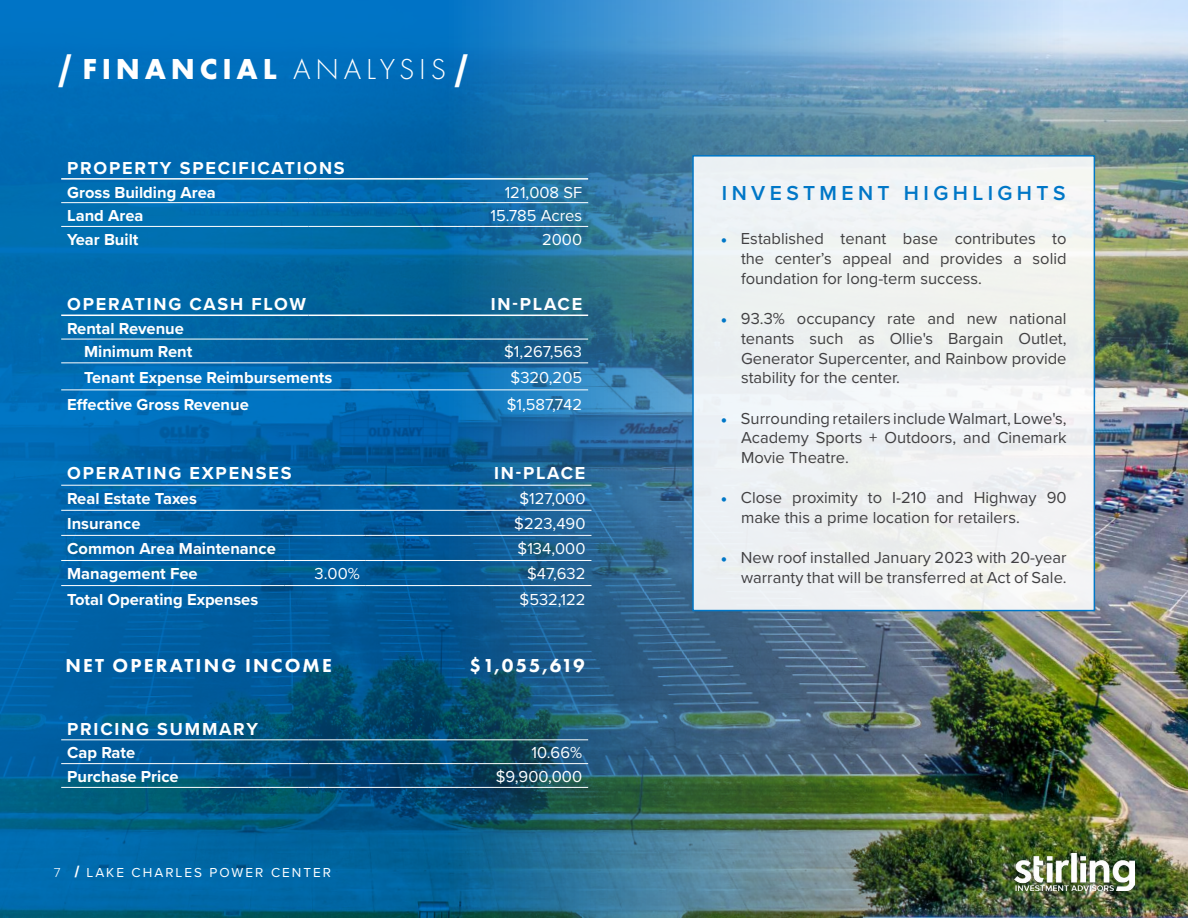
<style>
.page{position:relative;width:1188px;height:918px;background:#fff}
.page>*{position:absolute;margin:0;border:0;box-sizing:border-box;transform-origin:0 0}
.t1{font:700 30px "Futura PT";letter-spacing:.16em;color:#fff}
.t2{font:600 21px "Proxima Nova";letter-spacing:.21em;color:#0077c7}
.t3{font:800 19.5px "Futura PT";letter-spacing:.11em;color:#fff}
.t4{font:700 18px "Proxima Nova";letter-spacing:.1em;color:#fff}
.t5{font:16.5px/19.8px "Proxima Nova";color:#414042;text-align:justify}
.t6{font:700 16.5px/23.5px "Proxima Nova";color:#fff}
.t7{font:16.5px "Proxima Nova";color:#fff}
.t8{font:13.5px "Proxima Nova";letter-spacing:.15em;color:#fff}
.s1{font-style:italic;font-size:33px}
.s2{font-weight:300}
.s3{font-family:"Proxima Nova Extrabld";font-style:italic;font-size:16.5px}
.s4{font-family:"Minion Pro";color:#0077c7}
</style>
<div class="page">
<img style="left:1063px;top:0;width:125px;height:918px">
<img style="left:0;top:0;width:1063px;height:918px">
<hr style="left:61px;top:339px;width:247px;height:1px;background:#fff">
<hr style="left:308px;top:339px;width:128px;height:1px;background:#fff">
<hr style="left:436px;top:339px;width:152px;height:1px;background:#fff">
<hr style="left:61px;top:363px;width:247px;height:1px;background:#fff">
<hr style="left:308px;top:363px;width:128px;height:1px;background:#fff">
<hr style="left:436px;top:363px;width:152px;height:1px;background:#fff">
<hr style="left:61px;top:390px;width:247px;height:1px;background:#fff">
<hr style="left:308px;top:390px;width:128px;height:1px;background:#fff">
<hr style="left:436px;top:390px;width:152px;height:1px;background:#fff">
<hr style="left:61px;top:315px;width:247px;height:1px;background:#fff">
<hr style="left:308px;top:315px;width:128px;height:1px;background:#fff">
<hr style="left:436px;top:315px;width:152px;height:1px;background:#fff">
<hr style="left:61px;top:485px;width:224px;height:1px;background:#fff">
<hr style="left:285px;top:485px;width:81px;height:1px;background:#fff">
<hr style="left:366px;top:485px;width:225px;height:1px;background:#fff">
<hr style="left:61px;top:510px;width:224px;height:1px;background:#fff">
<hr style="left:285px;top:510px;width:81px;height:1px;background:#fff">
<hr style="left:366px;top:510px;width:225px;height:1px;background:#fff">
<hr style="left:61px;top:535px;width:224px;height:1px;background:#fff">
<hr style="left:285px;top:535px;width:81px;height:1px;background:#fff">
<hr style="left:366px;top:535px;width:225px;height:1px;background:#fff">
<hr style="left:61px;top:560px;width:224px;height:1px;background:#fff">
<hr style="left:285px;top:560px;width:81px;height:1px;background:#fff">
<hr style="left:366px;top:560px;width:225px;height:1px;background:#fff">
<hr style="left:61px;top:585px;width:224px;height:1px;background:#fff">
<hr style="left:285px;top:585px;width:81px;height:1px;background:#fff">
<hr style="left:366px;top:585px;width:225px;height:1px;background:#fff">
<hr style="left:61px;top:740px;width:247px;height:1px;background:#fff">
<hr style="left:308px;top:740px;width:128px;height:1px;background:#fff">
<hr style="left:436px;top:740px;width:152px;height:1px;background:#fff">
<hr style="left:61px;top:787px;width:247px;height:1px;background:#fff">
<hr style="left:308px;top:787px;width:128px;height:1px;background:#fff">
<hr style="left:436px;top:787px;width:152px;height:1px;background:#fff">
<hr style="left:61px;top:763px;width:247px;height:1px;background:#fff">
<hr style="left:308px;top:763px;width:128px;height:1px;background:#fff">
<hr style="left:436px;top:763px;width:152px;height:1px;background:#fff">
<hr style="left:61px;top:202px;width:247px;height:1px;background:#fff">
<hr style="left:308px;top:202px;width:128px;height:1px;background:#fff">
<hr style="left:436px;top:202px;width:152px;height:1px;background:#fff">
<hr style="left:61px;top:178px;width:247px;height:2px;background:#fff">
<hr style="left:308px;top:178px;width:128px;height:2px;background:#fff">
<hr style="left:436px;top:178px;width:152px;height:2px;background:#fff">
<hr style="left:61px;top:226px;width:247px;height:1px;background:#fff">
<hr style="left:308px;top:226px;width:128px;height:1px;background:#fff">
<hr style="left:436px;top:226px;width:152px;height:1px;background:#fff">
<div style="left:693px;top:156px;width:401px;height:455px;background:#eff2f2"></div>
<div style="left:692px;top:155px;width:403px;height:456px;border:2px solid #0077c7"></div>
<img style="left:1014px;top:853px;width:121px;height:38px">
<h1 class="t1" style="left:54px;top:50px;width:425px"><span class="s1">|</span>FINANCIAL <span class="s2">ANALYSIS</span><span class="s1">|</span></h1>
<p class="t4" style="left:67px;top:154px;width:279px">PROPERTY SPECIFICATIONS</p>
<p class="t6" style="left:67px;top:180px;width:150px">Gross Building Area</p>
<p class="t7" style="left:505px;top:180px;width:79px">121,008 SF</p>
<p class="t6" style="left:67px;top:203px;width:78px">Land Area</p>
<p class="t7" style="left:491px;top:203px;width:93px">15.785 Acres</p>
<p class="t6" style="left:67px;top:227px;width:73px">Year Built</p>
<p class="t7" style="left:542px;top:227px;width:41px">2000</p>
<p class="t4" style="left:67px;top:291px;width:240px">OPERATING CASH FLOW</p>
<p class="t4" style="left:491px;top:291px;width:93px">IN-PLACE</p>
<p class="t6" style="left:84px;top:316px;width:110px;text-indent:-17px">Rental Revenue<br>Minimum Rent</p>
<p class="t7" style="left:504px;top:340px;width:79px">$1,267,563</p>
<p class="t6" style="left:84px;top:365px;width:250px">Tenant Expense Reimbursements</p>
<p class="t7" style="left:511px;top:365px;width:73px">$320,205</p>
<p class="t6" style="left:67px;top:392px;width:183px">Effective Gross Revenue</p>
<p class="t7" style="left:507px;top:392px;width:77px">$1,587,742</p>
<p class="t4" style="left:67px;top:460px;width:226px">OPERATING EXPENSES</p>
<p class="t4" style="left:494px;top:460px;width:93px">IN-PLACE</p>
<p class="t6" style="left:67px;top:487px;width:131px">Real Estate Taxes</p>
<p class="t7" style="left:519px;top:486px;width:68px">$127,000</p>
<p class="t6" style="left:67px;top:512px;width:75px">Insurance</p>
<p class="t7" style="left:514px;top:512px;width:73px">$223,490</p>
<p class="t6" style="left:67px;top:537px;width:210px">Common Area Maintenance</p>
<p class="t7" style="left:518px;top:537px;width:69px">$134,000</p>
<p class="t6" style="left:67px;top:562px;width:132px">Management Fee</p>
<p class="t7" style="left:315px;top:562px;width:47px">3.00%</p>
<p class="t7" style="left:527px;top:562px;width:60px">$47,632</p>
<p class="t6" style="left:67px;top:587px;width:193px">Total Operating Expenses</p>
<p class="t7" style="left:520px;top:587px;width:67px">$532,122</p>
<p class="t3" style="left:65px;top:653px;width:268px">NET OPERATING INCOME</p>
<p class="t3" style="left:470px;top:653px;width:117px">$1,055,619</p>
<p class="t4" style="left:67px;top:716px;width:192px">PRICING SUMMARY</p>
<p class="t6" style="left:67px;top:741px;width:70px">Cap Rate</p>
<p class="t7" style="left:532px;top:740px;width:52px">10.66%</p>
<p class="t6" style="left:67px;top:764px;width:113px">Purchase Price</p>
<p class="t7" style="left:496px;top:764px;width:88px">$9,900,000</p>
<p class="t8" style="left:54px;top:862px;width:279px"><span class="s2">7</span> <span class="s3">|</span> LAKE CHARLES POWER CENTER</p>
<p class="t2" style="left:722px;top:178px;width:345px">INVESTMENT HIGHLIGHTS</p>
<p class="t5" style="left:741px;top:228px;width:327px;text-indent:-20px"><span class="s4">•</span> Established tenant base contributes to the center’s appeal and provides a solid foundation for long-term success.</p>
<p class="t5" style="left:741px;top:308px;width:327px;text-indent:-20px"><span class="s4">•</span> 93.3% occupancy rate and new national tenants such as Ollie's Bargain Outlet, Generator Supercenter, and Rainbow provide stability for the center.</p>
<p class="t5" style="left:741px;top:407px;width:327px;text-indent:-20px"><span class="s4">•</span> Surrounding retailers include Walmart, Lowe's, Academy Sports + Outdoors, and Cinemark Movie Theatre.</p>
<p class="t5" style="left:741px;top:487px;width:327px;text-indent:-20px"><span class="s4">•</span> Close proximity to I-210 and Highway 90 make this a prime location for retailers.</p>
<p class="t5" style="left:721px;top:547px;width:347px;text-align:right"><span class="s4">•</span> New roof installed January 2023 with 20-year warranty that will be transferred at Act of Sale.</p>
</div>
